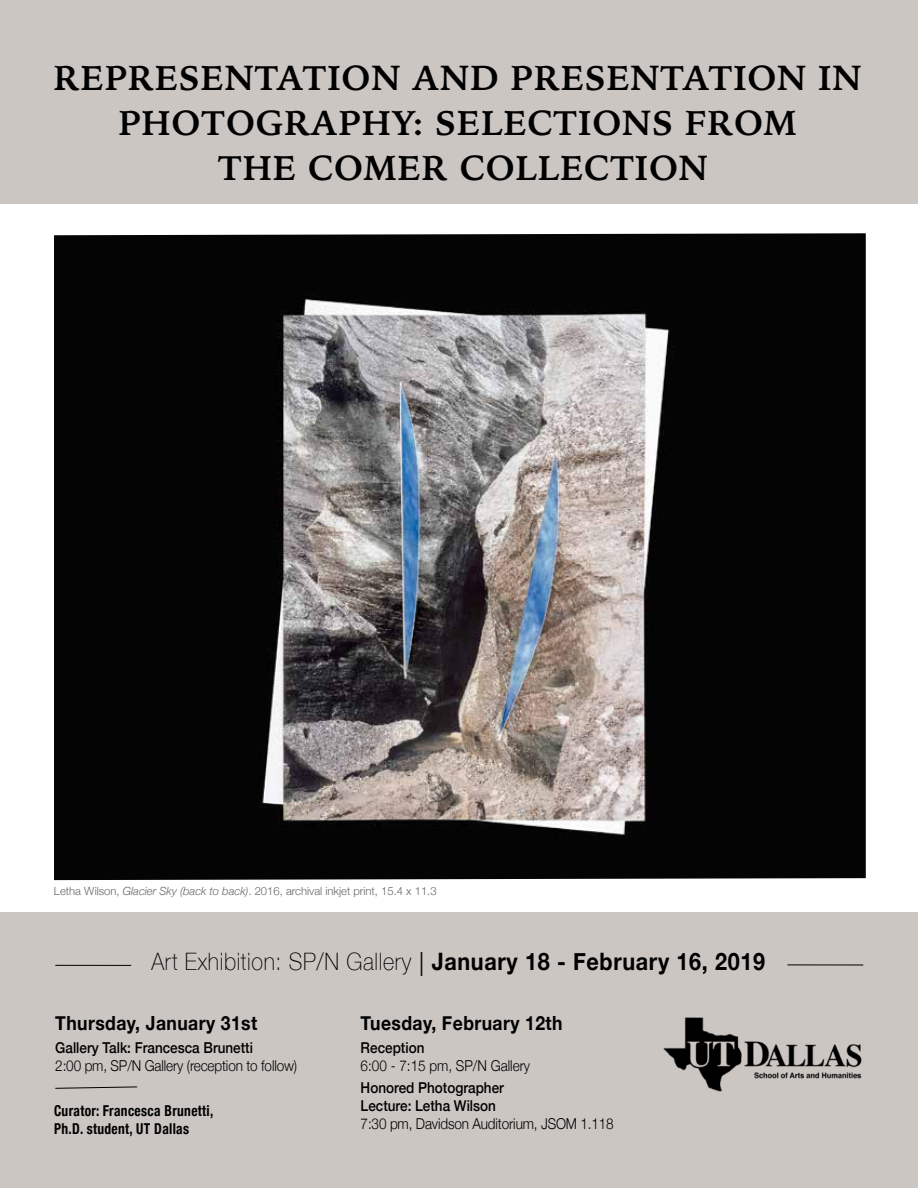
<style>
.page{position:relative;width:918px;height:1188px;background:#fff}
.page>*{position:absolute;margin:0;border:0;box-sizing:border-box;transform-origin:0 0}
.t1{font:700 34.5px/45px "Iowan Old Style";letter-spacing:.025em;color:#000;text-align:center}
.t2{font:100 24px "Helvetica Neue";letter-spacing:.03em;color:#000;scale:.9 1}
.t3{font:700 19.5px "Helvetica Neue";letter-spacing:.025em;color:#000;scale:.9 1}
.t4{font:300 15px "Helvetica Neue";letter-spacing:-.01em;color:#000;scale:.9 1}
.t5{font:500 15px/18px "Helvetica Neue";color:#000;scale:.9 1}
.t6{font:700 condensed 15px/18px "Helvetica Neue";letter-spacing:.025em;color:#000;scale:.9 1}
.t7{font:300 11.25px "Helvetica Neue";color:#676664}
.s1{font-style:italic}
.s2{font-family:"Minion Pro";font-weight:400}
.s3{font-weight:700}
</style>
<div class="page">
<img style="left:54px;top:233px;width:812px;height:647px">
<div style="left:0;top:0;width:918px;height:203px;background:#cbc6c2"></div>
<div style="left:0;top:913px;width:918px;height:275px;background:#cbc6c2"></div>
<hr style="left:55px;top:965px;width:76px;height:1px;background:#000">
<img style="left:663px;top:1017px;width:199px;height:75px">
<hr style="left:787px;top:965px;width:76px;height:1px;background:#000">
<svg style="left:55px;top:1086px;width:83px;height:3px"></svg>
<h1 class="t1" style="left:54px;top:53px;width:809px">REPRESENTATION AND PRESENTATION IN<br>PHOTOGRAPHY: SELECTIONS FROM<br>THE COMER COLLECTION</h1>
<p class="t7" style="left:54px;top:882px;width:384px">Letha Wilson, <span class="s1">Glacier Sky (back to back)</span>. 2016, archival inkjet print, 15.4 x 11.3</p>
<h2 class="t2" style="left:151px;top:943px;width:683px">Art Exhibition: SP/N Gallery <span class="s2">|</span> <span class="s3">January 18 - February 16, 2019</span></h2>
<h3 class="t3" style="left:55px;top:1008px;width:226px">Thursday, January 31st</h3>
<p class="t5" style="left:55px;top:1037px;width:221px">Gallery Talk: Francesca Brunetti</p>
<p class="t4" style="left:55px;top:1054px;width:270px">2:00 pm, SP/N Gallery (reception to follow)</p>
<p class="t6" style="left:54px;top:1101px;width:179px">Curator: Francesca Brunetti,<br>Ph.D. student, UT Dallas</p>
<h3 class="t3" style="left:361px;top:1008px;width:226px">Tuesday, February 12th</h3>
<p class="t5" style="left:361px;top:1037px;width:72px">Reception</p>
<p class="t4" style="left:361px;top:1054px;width:190px">6:00 - 7:15 pm, SP/N Gallery</p>
<p class="t5" style="left:361px;top:1078px;width:161px">Honored Photographer<br>Lecture: Letha Wilson</p>
<p class="t4" style="left:361px;top:1112px;width:283px">7:30 pm, Davidson Auditorium, JSOM 1.118</p>
</div>
